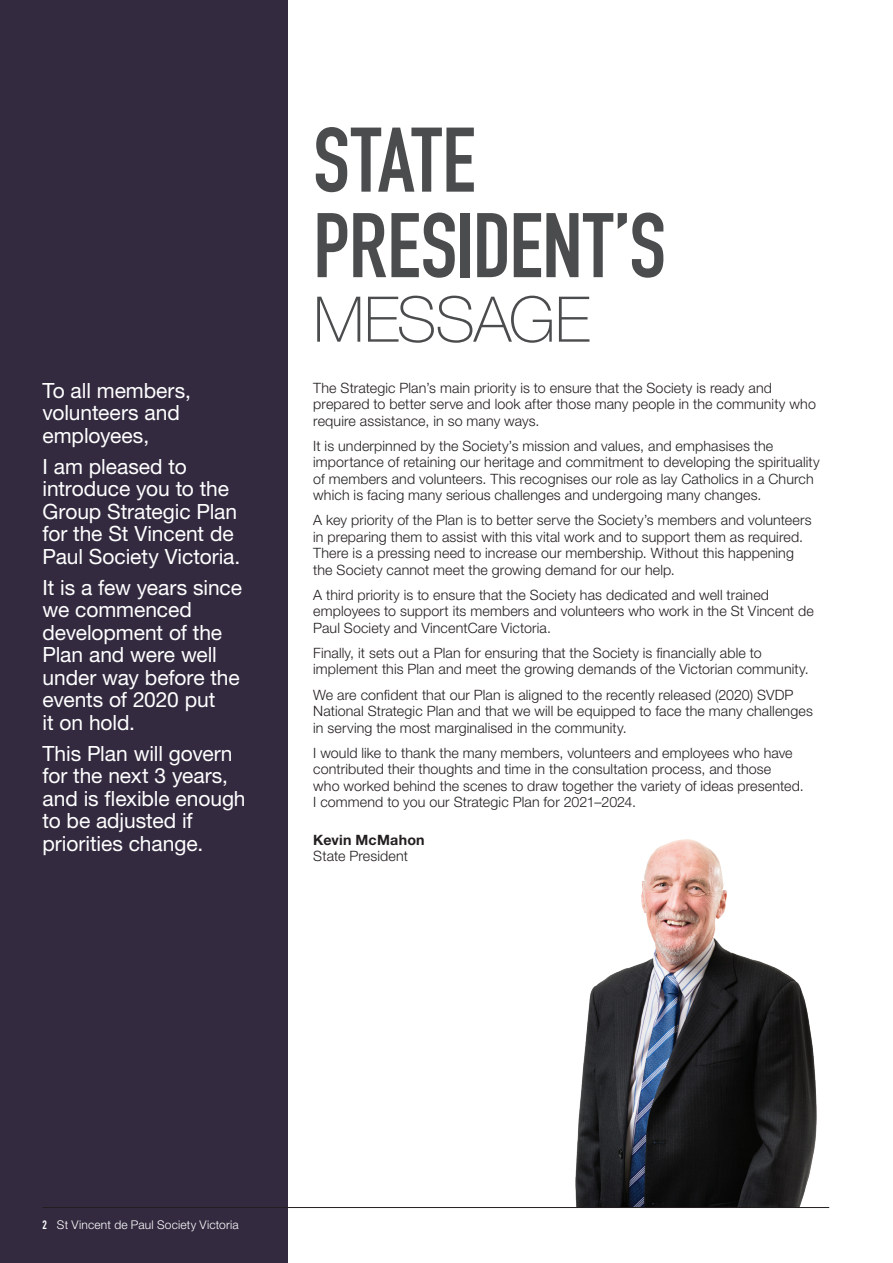
<style>
.page{position:relative;width:893px;height:1263px;background:#fff}
.page>*{position:absolute;margin:0;border:0;box-sizing:border-box;transform-origin:0 0}
.t1{font:700 90px/85.5px "DIN Condensed";letter-spacing:-.005em;color:#4b4c4d}
.t2{font:100 63px "Helvetica Neue LT Std";letter-spacing:-.015em;color:#4b4c4d}
.t3{font:21px/22.5px "Helvetica Neue LT Std";letter-spacing:-.005em;color:#fff}
.t4{font:300 14.25px/16.5px "Helvetica Neue LT Std";letter-spacing:.01em;color:#231f20}
.t5{font:700 14.25px "Helvetica Neue LT Std";letter-spacing:.015em;color:#231f20}
.t6{font:300 12px "Helvetica Neue LT Std";letter-spacing:.015em;color:#fff}
.s1{font-family:"DIN Condensed";font-weight:700}
</style>
<div class="page">
<hr style="left:892px;top:0;width:1px;height:1263px;background:#c9187d">
<div style="left:0;top:0;width:288px;height:1263px;background:#332a40"></div>
<img style="left:575px;top:839px;width:242px;height:368px">
<hr style="left:43px;top:1207px;width:786px;height:1px;background:#231f20">
<h3 class="t3" style="left:43px;top:379px;width:150px">To all members, volunteers and employees,</h3>
<h3 class="t3" style="left:43px;top:455px;width:199px">I am pleased to introduce you to the<br>Group Strategic Plan for the St Vincent de<br>Paul Society Victoria.</h3>
<h3 class="t3" style="left:43px;top:576px;width:201px">It is a few years since we commenced development of the<br>Plan and were well under way before the events of 2020 put<br>it on hold.</h3>
<h3 class="t3" style="left:43px;top:742px;width:205px">This Plan will govern for the next 3 years, and is flexible enough to be adjusted if priorities change.</h3>
<h1 class="t1" style="left:313px;top:117px;width:354px">STATE<br>PRESIDENT’S</h1>
<h2 class="t2" style="left:313px;top:283px;width:278px">MESSAGE</h2>
<p class="t4" style="left:313px;top:379px;width:504px">The Strategic Plan’s main priority is to ensure that the Society is ready and prepared to better serve and look after those many people in the community who require assistance, in so many ways.</p>
<p class="t4" style="left:313px;top:437px;width:508px">It is underpinned by the Society’s mission and values, and emphasises the importance of retaining our heritage and commitment to developing the spirituality of members and volunteers. This recognises our role as lay Catholics in a Church which is facing many serious challenges and undergoing many changes.</p>
<p class="t4" style="left:313px;top:512px;width:500px">A key priority of the Plan is to better serve the Society’s members and volunteers in preparing them to assist with this vital work and to support them as required.<br>There is a pressing need to increase our membership. Without this happening the Society cannot meet the growing demand for our help.</p>
<p class="t4" style="left:313px;top:586px;width:502px">A third priority is to ensure that the Society has dedicated and well trained employees to support its members and volunteers who work in the St Vincent de<br>Paul Society and VincentCare Victoria.</p>
<p class="t4" style="left:313px;top:644px;width:497px">Finally, it sets out a Plan for ensuring that the Society is financially able to implement this Plan and meet the growing demands of the Victorian community.</p>
<p class="t4" style="left:313px;top:686px;width:501px">We are confident that our Plan is aligned to the recently released (2020) SVDP<br>National Strategic Plan and that we will be equipped to face the many challenges in serving the most marginalised in the community.</p>
<p class="t4" style="left:313px;top:744px;width:492px">I would like to thank the many members, volunteers and employees who have contributed their thoughts and time in the consultation process, and those<br>who worked behind the scenes to draw together the variety of ideas presented.<br>I commend to you our Strategic Plan for 2021–2024.</p>
<p class="t5" style="left:313px;top:831px;width:113px">Kevin McMahon</p>
<p class="t4" style="left:313px;top:848px;width:96px">State President</p>
<p class="t6" style="left:43px;top:1217px;width:198px"><span class="s1">2</span> St Vincent de Paul Society Victoria</p>
</div>
